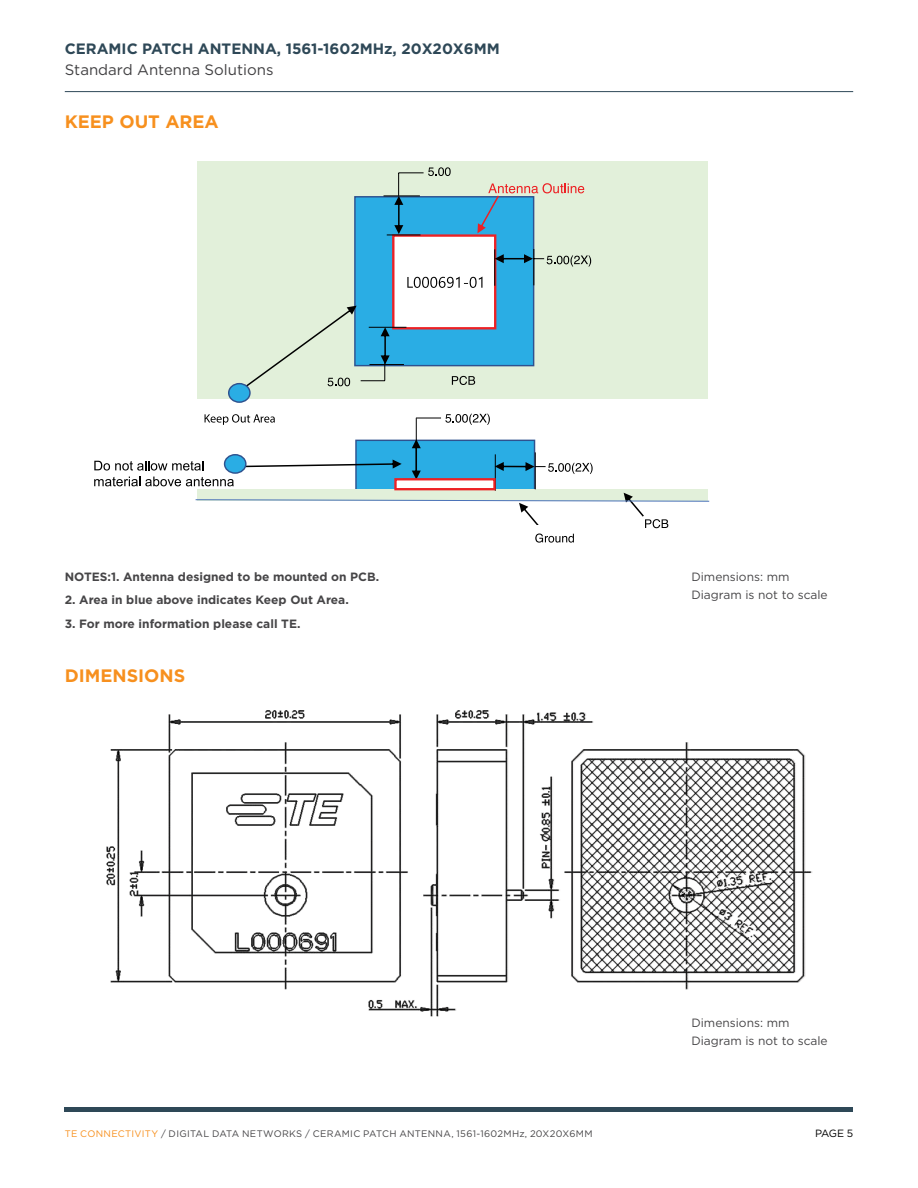
<style>
.page{position:relative;width:918px;height:1188px;background:#fff}
.page>*{position:absolute;margin:0;border:0;box-sizing:border-box;transform-origin:0 0}
.t1{font:700 18px "Gotham";color:#f7901e}
.t2{font:700 15px "Gotham";color:#2e4857}
.t3{font:15px "Gotham";color:#414042}
.t4{font:700 12px "Gotham";color:#464547}
.t5{font:12px/18px "Gotham";color:#464547}
.t6{font:10.5px "Gotham";color:#000}
.t7{font:9.45px "Gotham";letter-spacing:.03em;color:#464547}
.s1{color:#f7901e}
</style>
<div class="page">
<hr style="left:65px;top:1107px;width:788px;height:4px;background:#2e4857">
<hr style="left:65px;top:91px;width:788px;height:1px;background:#2e4857">
<div style="left:355px;top:440px;width:180px;height:51px;background:#2aade4;border:1px solid #2e528f"></div>
<div style="left:197px;top:162px;width:510px;height:237px;background:#e2f0da"></div>
<div style="left:354px;top:196px;width:180px;height:170px;background:#2aade4;border:1px solid #2e528f"></div>
<svg style="left:452px;top:376px;width:23px;height:9px"></svg>
<svg style="left:246px;top:460px;width:156px;height:9px"></svg>
<div style="left:229px;top:384px;width:21px;height:18px;background:#2aade4;border-radius:50%"></div>
<div style="left:228px;top:383px;width:23px;height:20px;border:1px solid #2e528f;border-radius:50%"></div>
<div style="left:197px;top:489px;width:510px;height:12px;background:#e2f0da"></div>
<svg style="left:205px;top:414px;width:70px;height:11px"></svg>
<div style="left:392px;top:234px;width:104px;height:95px;background:#fff;border:2px solid #ed2124"></div>
<hr style="left:384px;top:196px;width:36px;height:1px;background:#000">
<hr style="left:387px;top:235px;width:34px;height:1px;background:#000">
<svg style="left:394px;top:167px;width:57px;height:67px"></svg>
<hr style="left:533px;top:249px;width:1px;height:36px;background:#000">
<hr style="left:494px;top:249px;width:1px;height:37px;background:#000">
<svg style="left:477px;top:183px;width:107px;height:50px"></svg>
<svg style="left:407px;top:277px;width:75px;height:11px"></svg>
<hr style="left:416px;top:418px;width:1px;height:53px;background:#000">
<svg style="left:412px;top:439px;width:9px;height:39px"></svg>
<svg style="left:416px;top:414px;width:74px;height:11px"></svg>
<hr style="left:535px;top:452px;width:1px;height:37px;background:#000">
<hr style="left:495px;top:454px;width:1px;height:37px;background:#000">
<svg style="left:495px;top:462px;width:98px;height:12px"></svg>
<div style="left:394px;top:478px;width:102px;height:12px;background:#fff;border:2px solid #ed2124"></div>
<svg style="left:495px;top:254px;width:96px;height:13px"></svg>
<hr style="left:369px;top:327px;width:37px;height:1px;background:#000">
<hr style="left:369px;top:364px;width:35px;height:1px;background:#000">
<svg style="left:246px;top:306px;width:144px;height:81px"></svg>
<div style="left:225px;top:455px;width:21px;height:18px;background:#2aade4;border-radius:50%"></div>
<div style="left:224px;top:454px;width:23px;height:20px;border:1px solid #2e528f;border-radius:50%"></div>
<svg style="left:535px;top:534px;width:39px;height:8px"></svg>
<svg style="left:195px;top:493px;width:515px;height:35px"></svg>
<svg style="left:94px;top:461px;width:109px;height:10px"></svg>
<svg style="left:94px;top:477px;width:140px;height:9px"></svg>
<img style="left:106px;top:710px;width:707px;height:307px">
<p class="t2" style="left:65px;top:39px;width:437px">CERAMIC PATCH ANTENNA, 1561-1602MHz, 20X20X6MM</p>
<p class="t3" style="left:65px;top:60px;width:210px">Standard Antenna Solutions</p>
<h1 class="t1" style="left:65px;top:109px;width:156px">KEEP OUT AREA</h1>
<p class="t4" style="left:65px;top:569px;width:316px">NOTES:1. Antenna designed to be mounted on PCB.</p>
<p class="t4" style="left:65px;top:592px;width:286px">2. Area in blue above indicates Keep Out Area.</p>
<p class="t4" style="left:65px;top:616px;width:237px">3. For more information please call TE.</p>
<h1 class="t1" style="left:65px;top:664px;width:122px">DIMENSIONS</h1>
<p class="t5" style="left:691px;top:567px;width:138px">Dimensions: mm<br>Diagram is not to scale</p>
<p class="t5" style="left:691px;top:1013px;width:138px">Dimensions: mm<br>Diagram is not to scale</p>
<p class="t7" style="left:65px;top:1127px;width:529px"><span class="s1">TE CONNECTIVITY</span> / DIGITAL DATA NETWORKS / CERAMIC PATCH ANTENNA, 1561-1602MHz, 20X20X6MM</p>
<p class="t6" style="left:815px;top:1127px;width:39px">PAGE 5</p>
</div>
